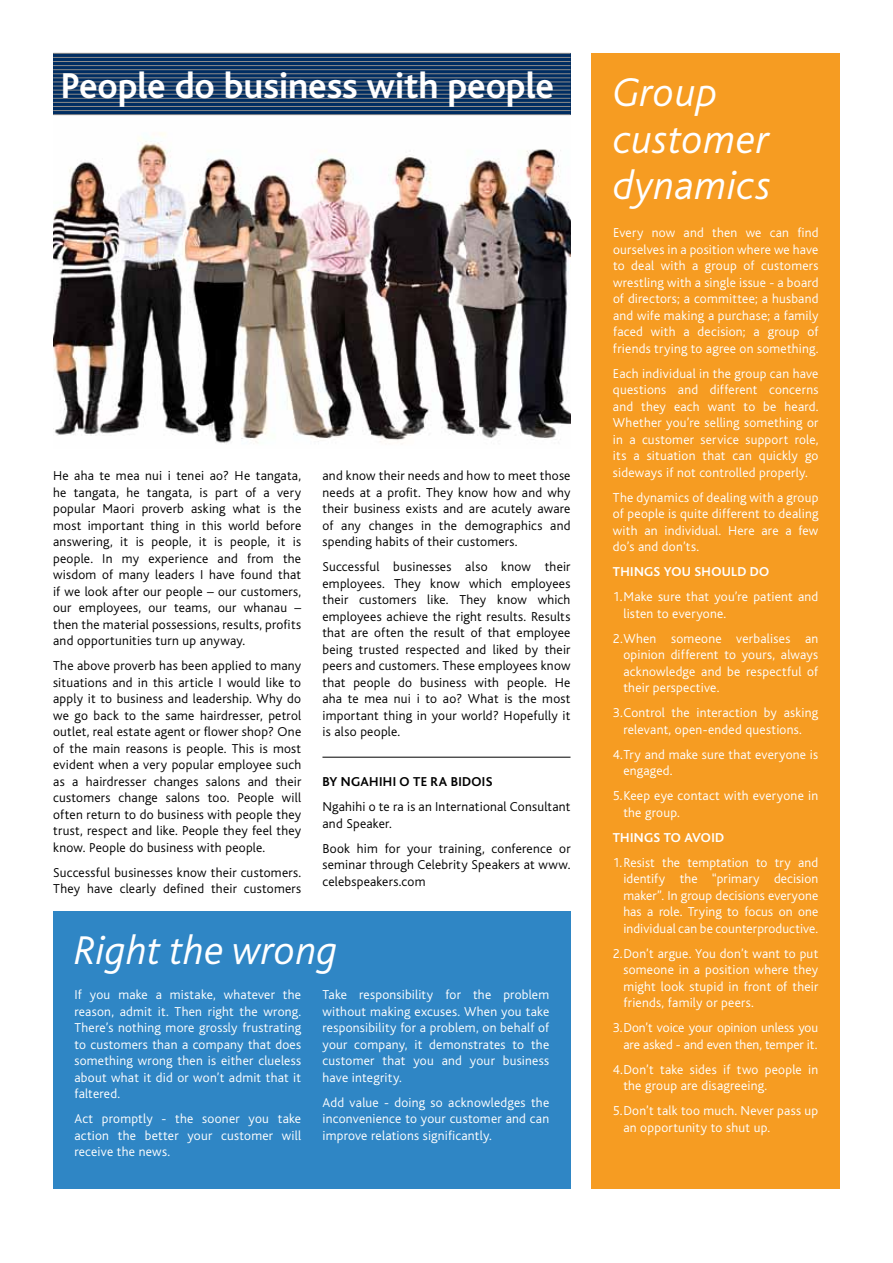
<style>
.page{position:relative;width:893px;height:1263px;background:#fff}
.page>*{position:absolute;margin:0;border:0;box-sizing:border-box;transform-origin:0 0}
.t1{font:italic 300 42px/46.5px "Bliss";letter-spacing:.01em;color:#fff}
.t2{font:700 37.5px "Bliss";letter-spacing:-.005em;color:#fff}
.t3{font:300 13.5px/16.5px "Bliss";letter-spacing:.015em;color:#fff;text-align:justify}
.t4{font:300 13.5px/16.5px "Bliss";letter-spacing:.02em;color:#000;text-align:justify}
.t5{font:700 13.5px "Bliss";letter-spacing:.025em;color:#fff}
.t6{font:700 13.5px "Bliss";letter-spacing:.025em;color:#000}
</style>
<div class="page">
<div style="left:592px;top:53px;width:248px;height:1135px;background:#f69c22"></div>
<div style="left:53px;top:911px;width:517px;height:277px;background:#2f86c5"></div>
<img style="left:53px;top:133px;width:517px;height:310px">
<hr style="left:322px;top:757px;width:248px;height:1px;background:#000">
<svg style="left:53px;top:54px;width:517px;height:60px;background:#0b3465"></svg>
<hr style="left:53px;top:53px;width:517px;height:1px;background:#8e8c8a">
<hr style="left:53px;top:57px;width:517px;height:1px;background:#8e8c8a">
<hr style="left:53px;top:61px;width:517px;height:1px;background:#8e8c8a">
<hr style="left:53px;top:65px;width:517px;height:1px;background:#8e8c8a">
<hr style="left:53px;top:69px;width:517px;height:1px;background:#8e8c8a">
<hr style="left:53px;top:74px;width:517px;height:1px;background:#8e8c8a">
<hr style="left:53px;top:78px;width:517px;height:1px;background:#8e8c8a">
<hr style="left:53px;top:82px;width:517px;height:1px;background:#8e8c8a">
<hr style="left:53px;top:86px;width:517px;height:1px;background:#8e8c8a">
<hr style="left:53px;top:90px;width:517px;height:1px;background:#8e8c8a">
<hr style="left:53px;top:94px;width:517px;height:1px;background:#8e8c8a">
<hr style="left:53px;top:98px;width:517px;height:1px;background:#8e8c8a">
<hr style="left:53px;top:102px;width:517px;height:1px;background:#8e8c8a">
<hr style="left:53px;top:106px;width:517px;height:1px;background:#8e8c8a">
<hr style="left:53px;top:110px;width:517px;height:1px;background:#8e8c8a">
<hr style="left:53px;top:114px;width:517px;height:1px;background:#8e8c8a">
<h2 class="t2" style="left:61px;top:67px;width:495px">PEOPLE DO BUSINESS WITH PEOPLE</h2>
<p class="t4" style="left:53px;top:468px;width:250px">He aha te mea nui i tenei ao? He tangata, he tangata, he tangata, is part of a very popular Maori proverb asking what is the most important thing in this world before answering, it is people, it is people, it is people. In my experience and from the wisdom of many leaders I have found that if we look after our people – our customers, our employees, our teams, our whanau – then the material possessions, results, profits and opportunities turn up anyway.</p>
<p class="t4" style="left:53px;top:658px;width:250px">The above proverb has been applied to many situations and in this article I would like to apply it to business and leadership. Why do we go back to the same hairdresser, petrol outlet, real estate agent or flower shop? One of the main reasons is people. This is most evident when a very popular employee such as a hairdresser changes salons and their customers change salons too. People will often return to do business with people they trust, respect and like. People they feel they know. People do business with people.</p>
<p class="t4" style="left:53px;top:864px;width:250px">Successful businesses know their customers.<br>They have clearly defined their customers</p>
<p class="t4" style="left:322px;top:468px;width:250px">and know their needs and how to meet those needs at a profit. They know how and why their business exists and are acutely aware of any changes in the demographics and spending habits of their customers.</p>
<p class="t4" style="left:322px;top:559px;width:250px">Successful businesses also know their employees. They know which employees their customers like. They know which employees achieve the right results. Results that are often the result of that employee being trusted respected and liked by their peers and customers. These employees know that people do business with people. He aha te mea nui i to ao? What is the most important thing in your world? Hopefully it is also people.</p>
<p class="t6" style="left:322px;top:775px;width:170px">BY NGAH IH I O TE RA BIDOIS</p>
<p class="t4" style="left:322px;top:799px;width:250px">Ngahihi o te ra is an International Consultant and Speaker.</p>
<p class="t4" style="left:322px;top:840px;width:250px">Book him for your training, conference or seminar through Celebrity Speakers at www. celebspeakers.com</p>
<h1 class="t1" style="left:74px;top:928px;width:265px">Right the wrong</h1>
<p class="t3" style="left:74px;top:987px;width:228px">If you make a mistake, whatever the reason, admit it. Then right the wrong.<br>There’s nothing more grossly frustrating to customers than a company that does something wrong then is either clueless about what it did or won’t admit that it faltered.</p>
<p class="t3" style="left:74px;top:1111px;width:228px">Act promptly - the sooner you take action the better your customer will receive the news.</p>
<p class="t3" style="left:322px;top:987px;width:228px">Take responsibility for the problem without making excuses. When you take responsibility for a problem, on behalf of your company, it demonstrates to the customer that you and your business have integrity.</p>
<p class="t3" style="left:322px;top:1094px;width:228px">Add value - doing so acknowledges the inconvenience to your customer and can improve relations significantly.</p>
<h1 class="t1" style="left:613px;top:70px;width:160px">Group customer dynamics</h1>
<p class="t3" style="left:613px;top:225px;width:207px">Every now and then we can find ourselves in a position where we have to deal with a group of customers wrestling with a single issue - a board of directors; a committee; a husband and wife making a purchase; a family faced with a decision; a group of friends trying to agree on something.</p>
<p class="t3" style="left:613px;top:365px;width:207px">Each individual in the group can have questions and different concerns and they each want to be heard.<br>Whether you’re selling something or in a customer service support role, its a situation that can quickly go sideways if not controlled properly.</p>
<p class="t3" style="left:613px;top:489px;width:207px">The dynamics of dealing with a group of people is quite different to dealing with an individual. Here are a few do’s and don’ts.</p>
<p class="t5" style="left:613px;top:565px;width:158px">TH INGS YOU SHOULD DO</p>
<p class="t3" style="left:623px;top:589px;width:196px;text-indent:-11px">1.Make sure that you’re patient and listen to everyone.</p>
<p class="t3" style="left:623px;top:630px;width:196px;text-indent:-11px">2.When someone verbalises an opinion different to yours, always acknowledge and be respectful of their perspective.</p>
<p class="t3" style="left:613px;top:705px;width:207px;text-align:center">3.Control the interaction by asking relevant, open-ended questions.</p>
<p class="t3" style="left:623px;top:746px;width:196px;text-indent:-11px">4.Try and make sure that everyone is engaged.</p>
<p class="t3" style="left:623px;top:788px;width:196px;text-indent:-11px">5.Keep eye contact with everyone in the group.</p>
<p class="t5" style="left:613px;top:830px;width:113px">TH INGS TO AVOID</p>
<p class="t3" style="left:623px;top:854px;width:196px;text-indent:-11px">1.Resist the temptation to try and identify the “primary decision maker”. In group decisions everyone has a role. Trying to focus on one individual can be counterproductive.</p>
<p class="t3" style="left:623px;top:945px;width:196px;text-indent:-11px">2.Don’t argue. You don’t want to put someone in a position where they might look stupid in front of their friends, family or peers.</p>
<p class="t3" style="left:613px;top:1020px;width:207px;text-align:right">3.Don’t voice your opinion unless you are asked - and even then, temper it.</p>
<p class="t3" style="left:623px;top:1061px;width:196px;text-indent:-11px">4.Don’t take sides if two people in the group are disagreeing.</p>
<p class="t3" style="left:623px;top:1103px;width:196px;text-indent:-11px">5.Don’t talk too much. Never pass up an opportunity to shut up.</p>
</div>
